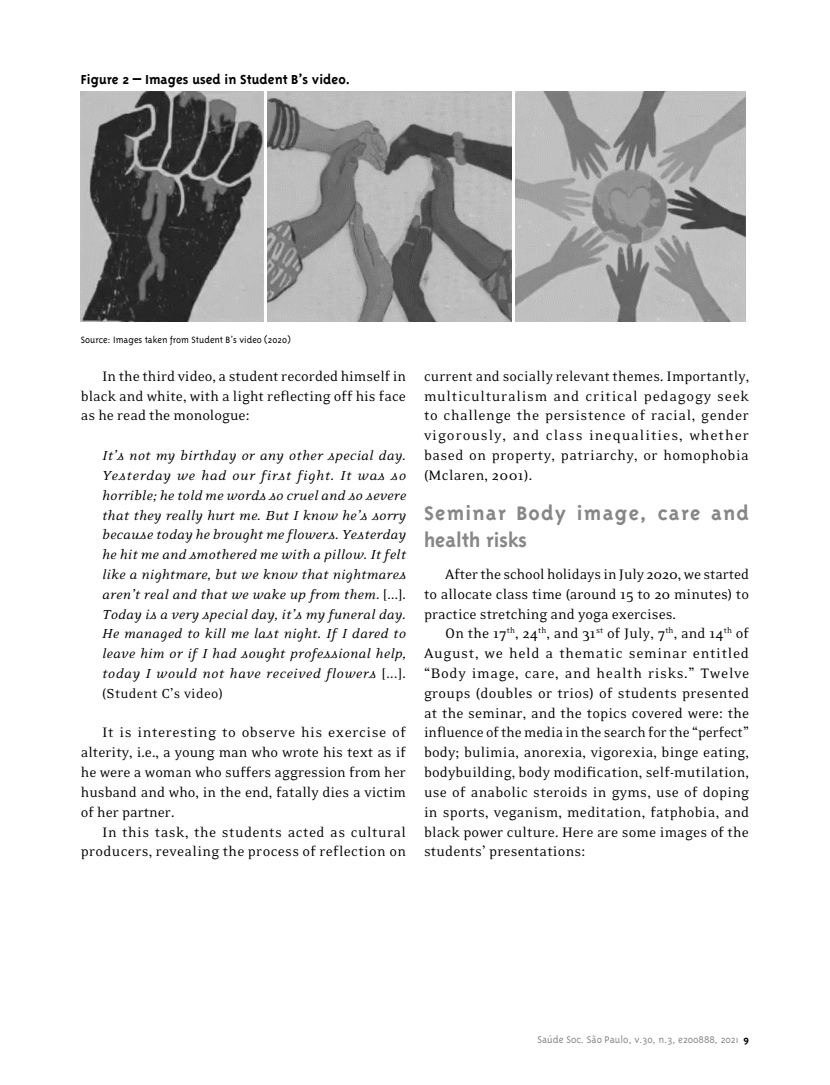
<style>
.page{position:relative;width:830px;height:1085px;background:#fff}
.page>*{position:absolute;margin:0;border:0;box-sizing:border-box;transform-origin:0 0}
.SUB_1{font:700 22.5px/27px "Triplex";letter-spacing:.05em;color:#878787}
.TEXTO{font:15.75px/19.8px "Eidetic Neo";letter-spacing:.01em;color:#000;text-align:justify}
.CITACAO{font:italic 15px/19.8px "Eidetic Neo";letter-spacing:.035em;color:#000;text-align:justify}
.Titulo_tabela-figura{font:700 15px "Triplex";color:#000}
.t1{font:300 11.25px "Triplex";color:#878787}
.tabela_fonte{font:300 10.5px "Triplex";color:#000}
.s1{font-style:normal}
.s2{font-weight:700;color:#000}
</style>
<div class="page">
<img style="left:81px;top:91px;width:182px;height:230px">
<img style="left:267px;top:91px;width:244px;height:230px">
<img style="left:515px;top:91px;width:230px;height:230px">
<p class="Titulo_tabela-figura" style="left:81px;top:70px;width:271px">Figure 2 – Images used in Student B’s video.</p>
<p class="tabela_fonte" style="left:81px;top:334px;width:211px">Source: Images taken from Student B’s video (2020)</p>
<p class="TEXTO" style="left:81px;top:366px;width:326px;text-indent:21px">In the third video, a student recorded himself in black and white, with a light reflecting off his face as he read the monologue:</p>
<p class="CITACAO" style="left:102px;top:446px;width:305px">It’s not my birthday or any other special day.<br>Yesterday we had our first fight. It was so horrible; he told me words so cruel and so severe that they really hurt me. But I know he’s sorry because today he brought me flowers. Yesterday he hit me and smothered me with a pillow. It felt like a nightmare, but we know that nightmares aren’t real and that we wake up from them<span class="s1">. [...].<br></span>Today is a very special day, it’s my funeral day.<br>He managed to kill me last night. If I dared to leave him or if I had sought professional help, today I would not have received flowers <span class="s1">[...]. (Student C’s video)</span></p>
<p class="TEXTO" style="left:81px;top:723px;width:326px;text-indent:21px">It is interesting to observe his exercise of alterity, i.e., a young man who wrote his text as if he were a woman who suffers aggression from her husband and who, in the end, fatally dies a victim of her partner.</p>
<p class="TEXTO" style="left:81px;top:822px;width:326px;text-align:right">In this task, the students acted as cultural producers, revealing the process of reflection on</p>
<p class="TEXTO" style="left:424px;top:366px;width:326px">current and socially relevant themes. Importantly, multiculturalism and critical pedagogy seek to challenge the persistence of racial, gender vigorously, and class inequalities, whether based on property, patriarchy, or homophobia (Mclaren, 2001).</p>
<p class="SUB_1" style="left:424px;top:498px;width:326px">Seminar Body image, care and health risks</p>
<p class="TEXTO" style="left:424px;top:564px;width:326px;text-indent:21px">After the school holidays in July 2020, we started to allocate class time (around 15 to 20 minutes) to practice stretching and yoga exercises.</p>
<p class="TEXTO" style="left:424px;top:624px;width:326px;text-indent:21px">On the 17<sup>th</sup>, 24<sup>th</sup>, and 31<sup>st</sup> of July, 7<sup>th</sup>, and 14<sup>th</sup> of August, we held a thematic seminar entitled “Body image, care, and health risks.” Twelve groups (doubles or trios) of students presented at the seminar, and the topics covered were: the influence of the media in the search for the “perfect” body; bulimia, anorexia, vigorexia, binge eating, bodybuilding, body modification, self-mutilation, use of anabolic steroids in gyms, use of doping in sports, veganism, meditation, fatphobia, and black power culture. Here are some images of the students’ presentations:</p>
<p class="t1" style="left:537px;top:1033px;width:213px">Saúde Soc. São Paulo, v.30, n.3, e200888, 2021 <span class="s2">9</span></p>
</div>
